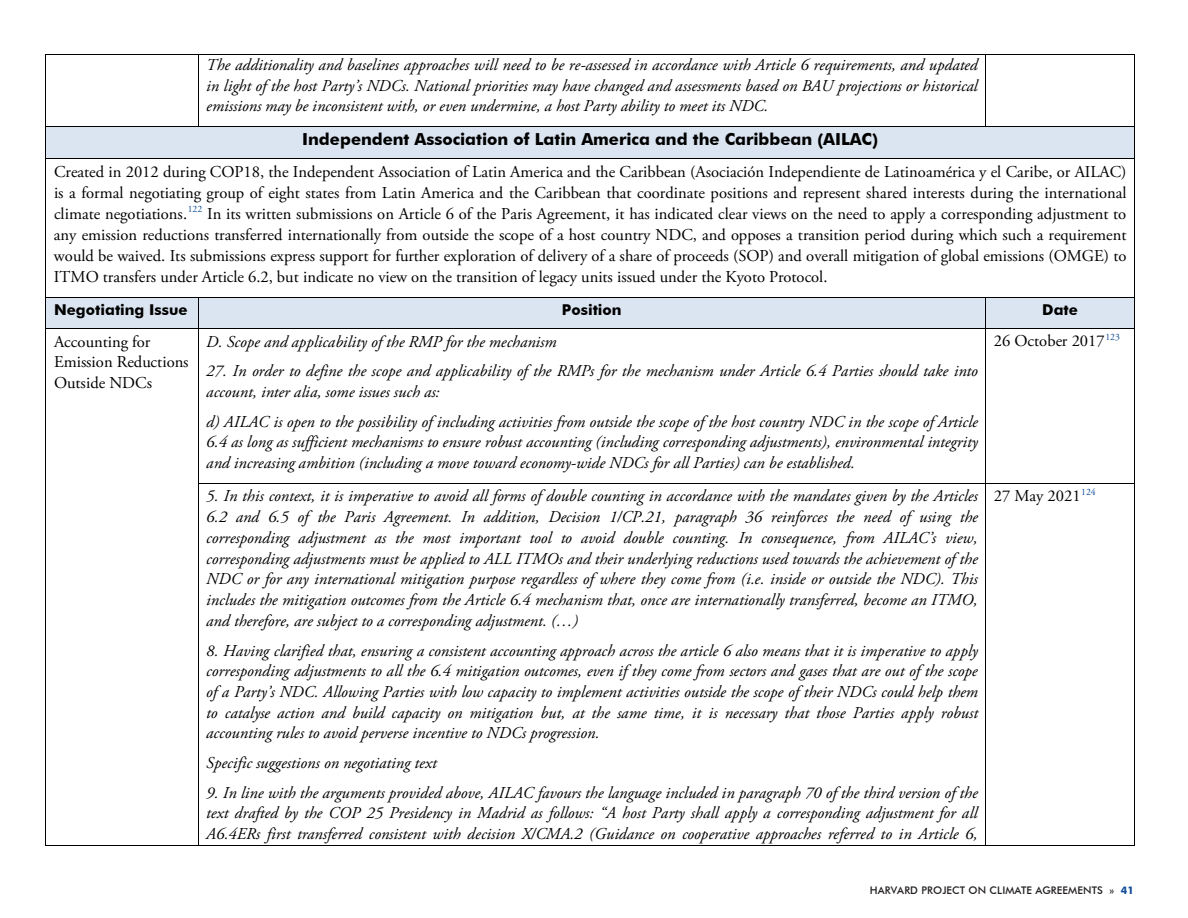
<style>
.page{position:relative;width:1188px;height:918px;background:#fff}
.page>*{position:absolute;margin:0;border:0;box-sizing:border-box;transform-origin:0 0}
.t1{font:italic 16.5px/20.7px "Adobe Garamond Pro";color:#000;text-align:justify}
.t2{font:16.5px/21px "Adobe Garamond Pro";color:#000;text-align:center}
.t3{font:700 15px "Futura BT";color:#000}
.t4{font:500 10.5px "Futura BT";letter-spacing:.01em;color:#231f20}
.s1{font-family:"Futura BT";font-weight:700}
.s2{font-weight:700;color:#124c99}
</style>
<div class="page">
<hr style="left:46px;top:54px;width:152px;height:1px;background:#000">
<hr style="left:199px;top:54px;width:786px;height:1px;background:#000">
<hr style="left:986px;top:54px;width:148px;height:1px;background:#000">
<hr style="left:46px;top:55px;width:1px;height:71px;background:#000">
<hr style="left:198px;top:55px;width:1px;height:71px;background:#000">
<hr style="left:985px;top:55px;width:1px;height:71px;background:#000">
<hr style="left:1134px;top:55px;width:1px;height:71px;background:#000">
<div style="left:46px;top:127px;width:8px;height:31px;background:#dbe5f1"></div>
<div style="left:1126px;top:127px;width:8px;height:31px;background:#dbe5f1"></div>
<div style="left:54px;top:127px;width:1072px;height:31px;background:#dbe5f1"></div>
<hr style="left:46px;top:126px;width:152px;height:1px;background:#000">
<hr style="left:199px;top:126px;width:786px;height:1px;background:#000">
<hr style="left:986px;top:126px;width:148px;height:1px;background:#000">
<hr style="left:46px;top:127px;width:1px;height:31px;background:#000">
<hr style="left:1134px;top:127px;width:1px;height:31px;background:#000">
<hr style="left:46px;top:158px;width:1088px;height:1px;background:#000">
<hr style="left:46px;top:159px;width:1px;height:138px;background:#000">
<hr style="left:1134px;top:159px;width:1px;height:138px;background:#000">
<div style="left:46px;top:298px;width:8px;height:30px;background:#dbe5f1"></div>
<div style="left:190px;top:298px;width:8px;height:30px;background:#dbe5f1"></div>
<div style="left:54px;top:298px;width:136px;height:30px;background:#dbe5f1"></div>
<div style="left:199px;top:298px;width:7px;height:30px;background:#dbe5f1"></div>
<div style="left:978px;top:298px;width:7px;height:30px;background:#dbe5f1"></div>
<div style="left:206px;top:298px;width:772px;height:30px;background:#dbe5f1"></div>
<div style="left:986px;top:298px;width:8px;height:30px;background:#dbe5f1"></div>
<div style="left:1126px;top:298px;width:8px;height:30px;background:#dbe5f1"></div>
<div style="left:994px;top:298px;width:132px;height:30px;background:#dbe5f1"></div>
<hr style="left:46px;top:297px;width:152px;height:1px;background:#000">
<hr style="left:199px;top:297px;width:786px;height:1px;background:#000">
<hr style="left:986px;top:297px;width:148px;height:1px;background:#000">
<hr style="left:46px;top:298px;width:1px;height:30px;background:#000">
<hr style="left:198px;top:298px;width:1px;height:30px;background:#000">
<hr style="left:985px;top:298px;width:1px;height:30px;background:#000">
<hr style="left:1134px;top:298px;width:1px;height:30px;background:#000">
<hr style="left:46px;top:328px;width:152px;height:1px;background:#000">
<hr style="left:199px;top:328px;width:786px;height:1px;background:#000">
<hr style="left:986px;top:328px;width:148px;height:1px;background:#000">
<hr style="left:46px;top:328px;width:1px;height:155px;background:#000">
<hr style="left:198px;top:328px;width:1px;height:155px;background:#000">
<hr style="left:985px;top:328px;width:1px;height:155px;background:#000">
<hr style="left:1134px;top:328px;width:1px;height:155px;background:#000">
<hr style="left:199px;top:483px;width:786px;height:1px;background:#000">
<hr style="left:986px;top:483px;width:148px;height:1px;background:#000">
<hr style="left:46px;top:483px;width:1px;height:362px;background:#000">
<hr style="left:46px;top:845px;width:152px;height:1px;background:#000">
<hr style="left:198px;top:483px;width:1px;height:362px;background:#000">
<hr style="left:199px;top:845px;width:786px;height:1px;background:#000">
<hr style="left:985px;top:483px;width:1px;height:362px;background:#000">
<hr style="left:986px;top:845px;width:148px;height:1px;background:#000">
<hr style="left:1134px;top:483px;width:1px;height:362px;background:#000">
<p class="t1" style="left:206px;top:55px;width:773px">The additionality and baselines approaches will need to be re-assessed in accordance with Article 6 requirements, and updated in light of the host Party’s NDCs. National priorities may have changed and assessments based on BAU projections or historical emissions may be inconsistent with, or even undermine, a host Party ability to meet its NDC.</p>
<p class="t2" style="left:54px;top:125px;width:1074px;line-height:31.8px"><span class="s1">Independent Association of Latin America and the Caribbean (AILAC)<br></span>Created in 2012 during COP18, the Independent Association of Latin America and the Caribbean (Asociación Independiente de Latinoamérica y el Caribe, or AILAC)</p>
<p class="t2" style="left:54px;top:183px;width:1074px;text-align:justify">is a formal negotiating group of eight states from Latin America and the Caribbean that coordinate positions and represent shared interests during the international climate negotiations.<sup>122</sup> In its written submissions on Article 6 of the Paris Agreement, it has indicated clear views on the need to apply a corresponding adjustment to any emission reductions transferred internationally from outside the scope of a host country NDC, and opposes a transition period during which such a requirement would be waived. Its submissions express support for further exploration of delivery of a share of proceeds (SOP) and overall mitigation of global emissions (OMGE) to ITMO transfers under Article 6.2, but indicate no view on the transition of legacy units issued under the Kyoto Protocol.</p>
<p class="t3" style="left:54px;top:301px;width:135px">Negotiating Issue</p>
<p class="t3" style="left:562px;top:301px;width:61px">Position</p>
<p class="t3" style="left:1042px;top:301px;width:37px">Date</p>
<p class="t2" style="left:54px;top:331px;width:136px;text-align:left">Accounting for<br>Emission Reductions<br>Outside NDCs</p>
<p class="t1" style="left:206px;top:331px;width:352px">D. Scope and applicability of the RMP for the mechanism</p>
<p class="t2" style="left:994px;top:331px;width:128px">26 October 2017<sup>123</sup></p>
<p class="t1" style="left:206px;top:361px;width:773px">27. In order to define the scope and applicability of the RMPs for the mechanism under Article 6.4 Parties should take into account, inter alia, some issues such as:</p>
<p class="t1" style="left:206px;top:412px;width:773px">d) AILAC is open to the possibility of including activities from outside the scope of the host country NDC in the scope of Article 6.4 as long as sufficient mechanisms to ensure robust accounting (including corresponding adjustments), environmental integrity and increasing ambition (including a move toward economy-wide NDCs for all Parties) can be established.</p>
<p class="t1" style="left:206px;top:486px;width:773px">5. In this context, it is imperative to avoid all forms of double counting in accordance with the mandates given by the Articles 6.2 and 6.5 of the Paris Agreement. In addition, Decision 1/CP.21, paragraph 36 reinforces the need of using the corresponding adjustment as the most important tool to avoid double counting. In consequence, from AILAC’s view, corresponding adjustments must be applied to ALL ITMOs and their underlying reductions used towards the achievement of the NDC or for any international mitigation purpose regardless of where they come from (i.e. inside or outside the NDC). This includes the mitigation outcomes from the Article 6.4 mechanism that, once are internationally transferred, become an ITMO, and therefore, are subject to a corresponding adjustment. (…)</p>
<p class="t1" style="left:206px;top:640px;width:773px">8. Having clarified that, ensuring a consistent accounting approach across the article 6 also means that it is imperative to apply corresponding adjustments to all the 6.4 mitigation outcomes, even if they come from sectors and gases that are out of the scope of a Party’s NDC. Allowing Parties with low capacity to implement activities outside the scope of their NDCs could help them to catalyse action and build capacity on mitigation but, at the same time, it is necessary that those Parties apply robust accounting rules to avoid perverse incentive to NDCs progression.</p>
<p class="t1" style="left:206px;top:753px;width:232px">Specific suggestions on negotiating text</p>
<p class="t1" style="left:206px;top:783px;width:773px">9. In line with the arguments provided above, AILAC favours the language included in paragraph 70 of the third version of the text drafted by the COP 25 Presidency in Madrid as follows: “A host Party shall apply a corresponding adjustment for all A6.4ERs first transferred consistent with decision X/CMA.2 (Guidance on cooperative approaches referred to in Article 6,</p>
<p class="t2" style="left:994px;top:486px;width:104px">27 May 2021<sup>124</sup></p>
<p class="t4" style="left:870px;top:884px;width:266px">HARVARD PROJECT ON CLIMATE AGREEMENTS » <span class="s2">41</span></p>
</div>
